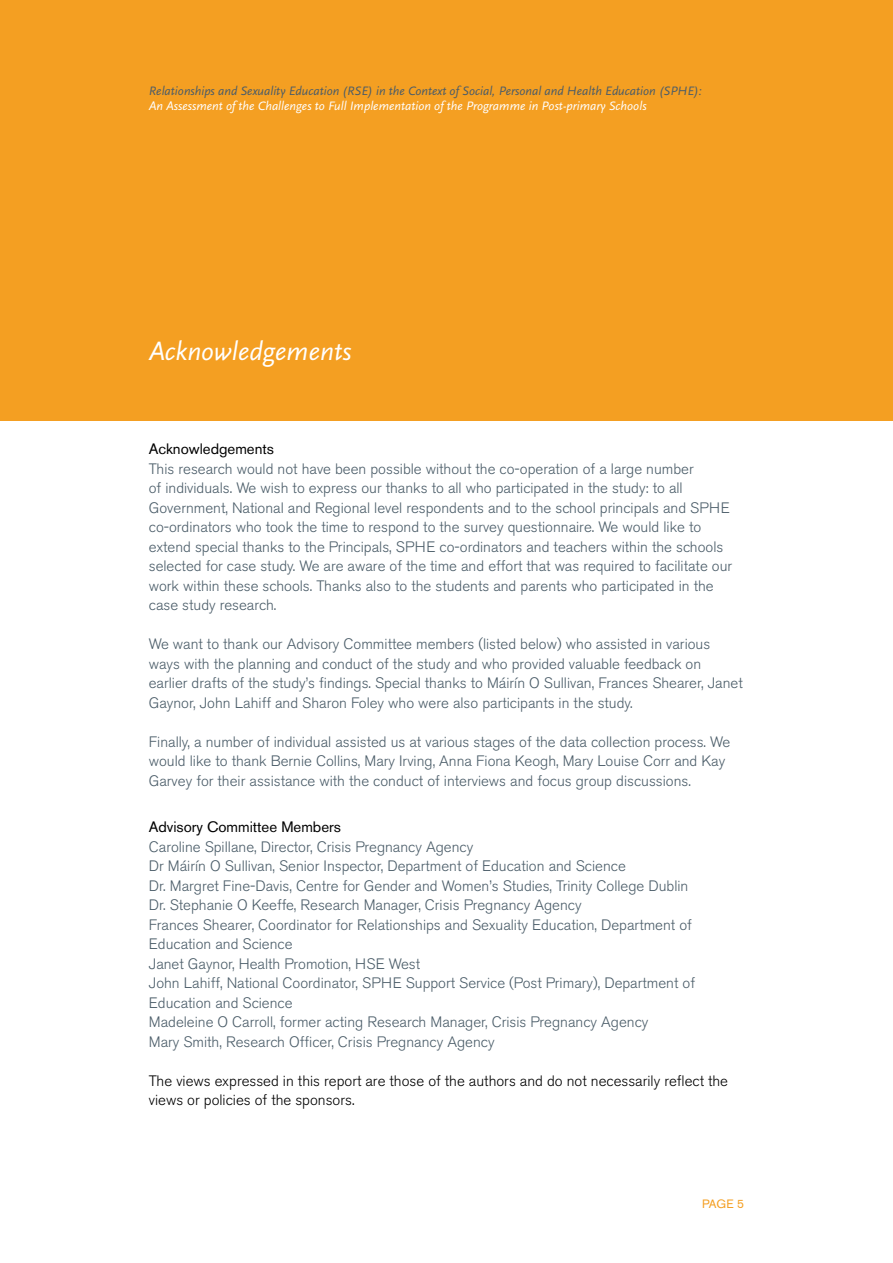
<style>
.page{position:relative;width:893px;height:1263px;background:#fff}
.page>*{position:absolute;margin:0;border:0;box-sizing:border-box;transform-origin:0 0}
.t1{font:italic 27px "Scala Sans";color:#fff}
.t2{font:300 15px/19.5px "Akzidenz Grotesk BE";color:#4a5c68}
.t3{font:300 15px/19.5px "Akzidenz Grotesk BE";color:#000}
.t4{font:italic 12.75px/15.3px "Scala Sans";color:#4a5c68}
.t5{font:12px "Akzidenz Grotesk BE";color:#f49f22}
.s1{color:#fff}
.s2{font-weight:400;color:#000}
</style>
<div class="page">
<div style="left:0;top:0;width:893px;height:421px;background:#f49f22"></div>
<p class="t4" style="left:149px;top:83px;width:555px">Relationships and Sexuality Education (RSE) in the Context of Social, Personal and Health Education (SPHE):<br><span class="s1">An Assessment of the Challenges to Full Implementation of the Programme in Post-primary Schools</span></p>
<p class="t1" style="left:149px;top:337px;width:204px">Acknowledgements</p>
<p class="t2" style="left:149px;top:440px;width:585px"><span class="s2">Acknowledgements<br></span>This research would not have been possible without the co-operation of a large number<br>of individuals. We wish to express our thanks to all who participated in the study: to all Government, National and Regional level respondents and to the school principals and SPHE co-ordinators who took the time to respond to the survey questionnaire. We would like to extend special thanks to the Principals, SPHE co-ordinators and teachers within the schools selected for case study. We are aware of the time and effort that was required to facilitate our work within these schools. Thanks also to the students and parents who participated in the case study research.</p>
<p class="t2" style="left:149px;top:635px;width:595px">We want to thank our Advisory Committee members (listed below) who assisted in various ways with the planning and conduct of the study and who provided valuable feedback on earlier drafts of the study’s findings. Special thanks to Máirín O Sullivan, Frances Shearer, Janet Gaynor, John Lahiff and Sharon Foley who were also participants in the study.</p>
<p class="t2" style="left:149px;top:732px;width:583px">Finally, a number of individual assisted us at various stages of the data collection process. We would like to thank Bernie Collins, Mary Irving, Anna Fiona Keogh, Mary Louise Corr and Kay<br>Garvey for their assistance with the conduct of interviews and focus group discussions.</p>
<p class="t2" style="left:149px;top:818px;width:548px"><span class="s2">Advisory Committee Members<br></span>Caroline Spillane, Director, Crisis Pregnancy Agency<br>Dr Máirín O Sullivan, Senior Inspector, Department of Education and Science<br>Dr. Margret Fine-Davis, Centre for Gender and Women’s Studies, Trinity College Dublin Dr. Stephanie O Keeffe, Research Manager, Crisis Pregnancy Agency<br>Frances Shearer, Coordinator for Relationships and Sexuality Education, Department of Education and Science<br>Janet Gaynor, Health Promotion, HSE West<br>John Lahiff, National Coordinator, SPHE Support Service (Post Primary), Department of Education and Science<br>Madeleine O Carroll, former acting Research Manager, Crisis Pregnancy Agency<br>Mary Smith, Research Officer, Crisis Pregnancy Agency</p>
<p class="t3" style="left:149px;top:1071px;width:581px">The views expressed in this report are those of the authors and do not necessarily reflect the views or policies of the sponsors.</p>
<p class="t5" style="left:702px;top:1197px;width:33px">PAGE</p>
</div>
